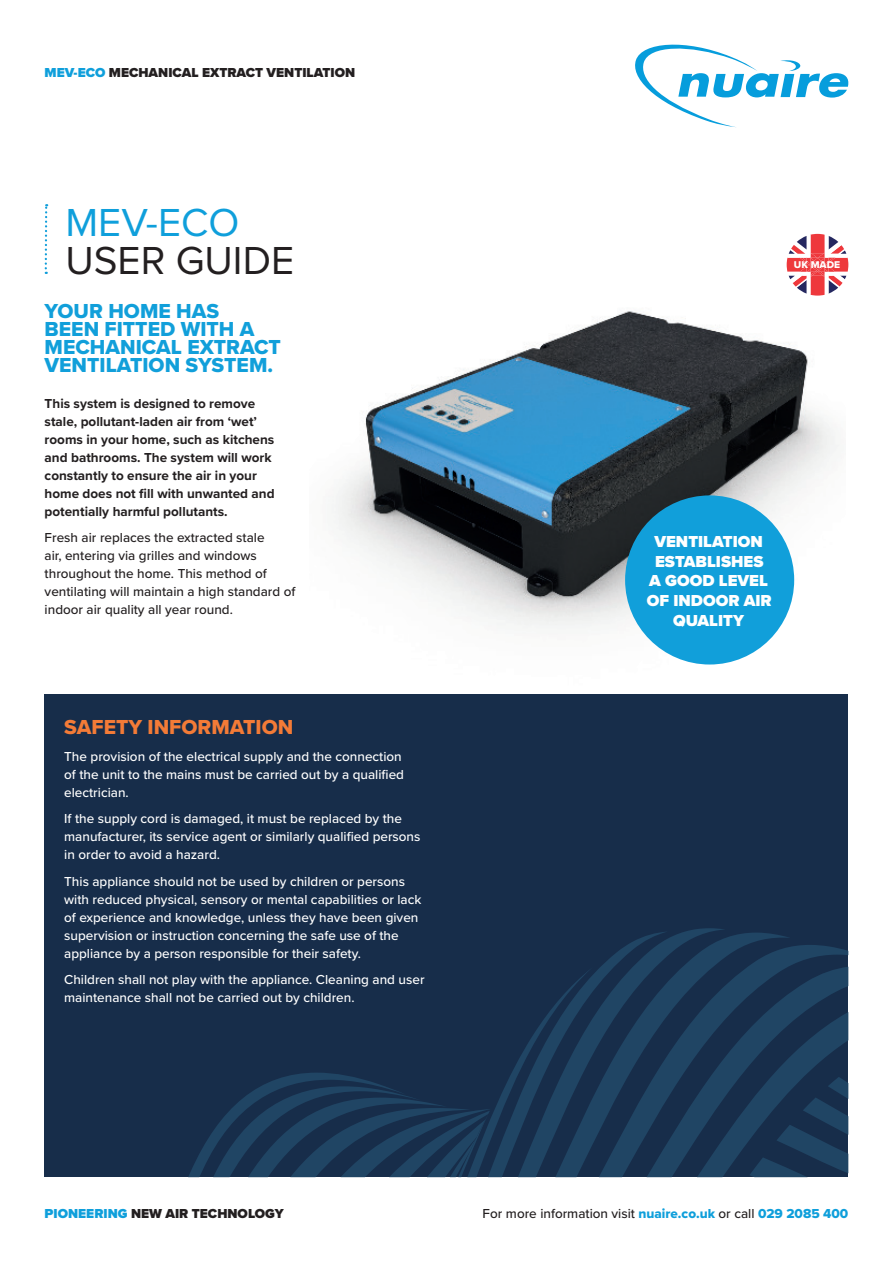
<style>
.page{position:relative;width:893px;height:1263px;background:#fff}
.page>*{position:absolute;margin:0;border:0;box-sizing:border-box;transform-origin:0 0}
.t1{font:40.5px "Proxima Nova";color:#231f20}
.t2{font:40.5px "Proxima Nova";color:#0f9fdb}
.t3{font:21px/18px "Proxima Nova Extrabld";color:#119fda}
.t4{font:21px "Proxima Nova Extrabld";color:#f37b37}
.t5{font:900 16.5px/19.8px "Proxima Nova";color:#fff;text-align:center}
.t6{font:500 13.5px/18px "Proxima Nova";color:#fff}
.t7{font:500 13.5px/18px "Proxima Nova";color:#231f20}
.t8{font:700 13.5px/18px "Proxima Nova";color:#231f20}
.t9{font:900 13.5px "Proxima Nova";color:#231f20}
.t10{font:10.2px "Proxima Nova Extrabld";color:#fff}
.s1{color:#0f9fdb}
.s2{font-family:"Proxima Nova Extrabld";font-weight:400;color:#0f9fdb}
</style>
<div class="page">
<svg style="left:635px;top:45px;width:213px;height:82px"></svg>
<svg style="left:45px;top:204px;width:2px;height:70px"></svg>
<img style="left:309px;top:311px;width:536px;height:384px">
<svg style="left:787px;top:234px;width:61px;height:62px"></svg>
<div style="left:45px;top:695px;width:803px;height:482px;background:#172d4a"></div>
<svg style="left:188px;top:931px;width:660px;height:246px"></svg>
<div style="left:625px;top:495px;width:169px;height:169px;background:#119fda;border-radius:50%"></div>
<p class="t9" style="left:45px;top:62px;width:312px"><span class="s1">MEV-ECO</span> MECHANICAL EXTRACT VENTILATION</p>
<h1 class="t2" style="left:66px;top:193px;width:175px">MEV-ECO</h1>
<h1 class="t1" style="left:66px;top:230px;width:230px">USER GUIDE</h1>
<h2 class="t3" style="left:45px;top:301px;width:238px">YOUR HOME HAS<br>BEEN FITTED WITH A<br>MECHANICAL EXTRACT<br>VENTILATION SYSTEM.</h2>
<p class="t8" style="left:45px;top:394px;width:231px">This system is designed to remove stale, pollutant-laden air from ‘wet’ rooms in your home, such as kitchens and bathrooms. The system will work constantly to ensure the air in your home does not fill with unwanted and potentially harmful pollutants.</p>
<p class="t7" style="left:45px;top:528px;width:252px">Fresh air replaces the extracted stale<br>air, entering via grilles and windows throughout the home. This method of ventilating will maintain a high standard of indoor air quality all year round.</p>
<h2 class="t4" style="left:64px;top:712px;width:231px">SAFETY INFORMATION</h2>
<p class="t6" style="left:64px;top:747px;width:341px">The provision of the electrical supply and the connection of the unit to the mains must be carried out by a qualified electrician.</p>
<p class="t6" style="left:64px;top:809px;width:358px">If the supply cord is damaged, it must be replaced by the manufacturer, its service agent or similarly qualified persons in order to avoid a hazard.</p>
<p class="t6" style="left:64px;top:872px;width:359px">This appliance should not be used by children or persons with reduced physical, sensory or mental capabilities or lack of experience and knowledge, unless they have been given supervision or instruction concerning the safe use of the appliance by a person responsible for their safety.</p>
<p class="t6" style="left:64px;top:970px;width:362px">Children shall not play with the appliance. Cleaning and user maintenance shall not be carried out by children.</p>
<p class="t10" style="left:794px;top:257px;width:48px">UK MADE</p>
<p class="t5" style="left:647px;top:531px;width:126px">VENTILATION<br>ESTABLISHES<br>A GOOD LEVEL<br>OF INDOOR AIR<br>QUALITY</p>
<p class="t9" style="left:45px;top:1204px;width:241px"><span class="s1">PIONEERING</span> NEW AIR TECHNOLOGY</p>
<p class="t7" style="left:483px;top:1204px;width:367px">For more information visit <span class="s2">nuaire.co.uk</span> or call <span class="s2">029 2085 400</span></p>
</div>
